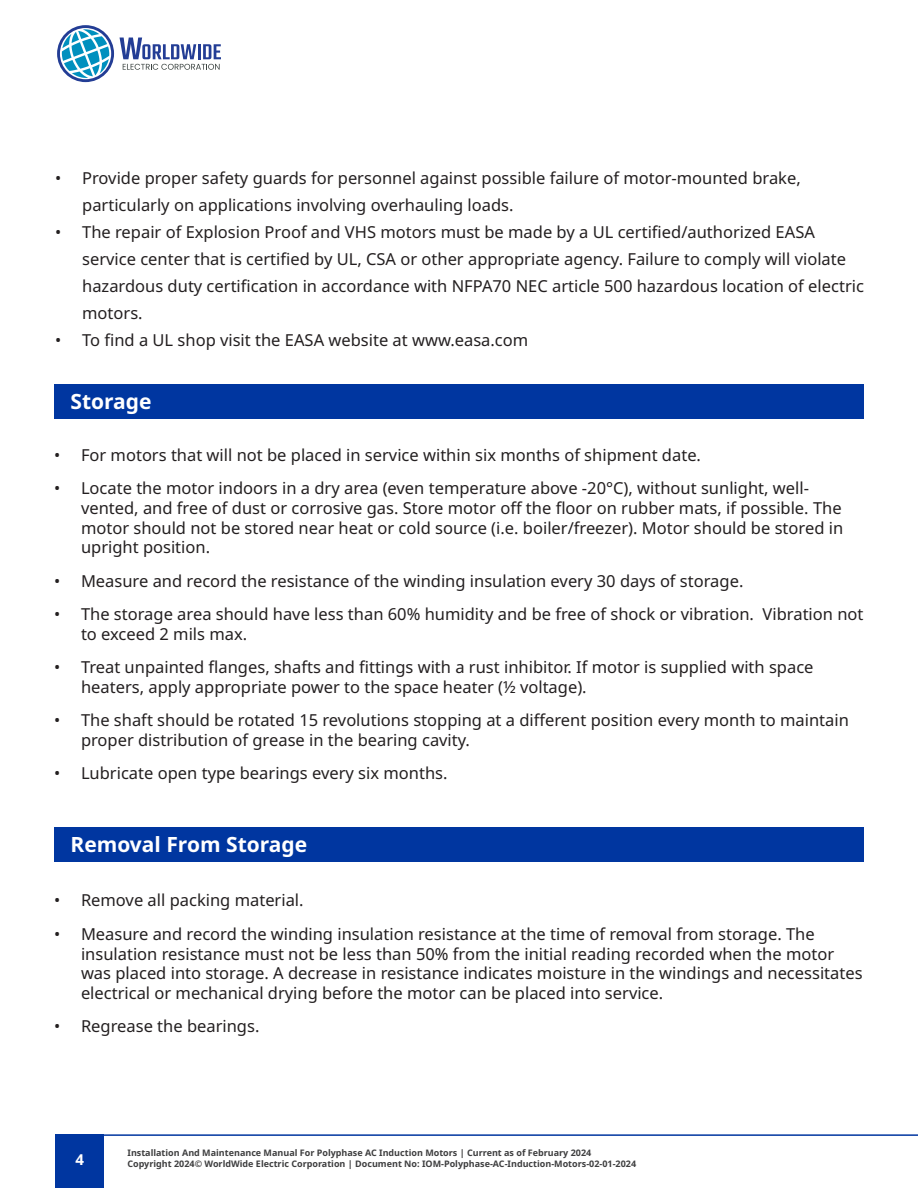
<style>
.page{position:relative;width:918px;height:1188px;background:#fff}
.page>*{position:absolute;margin:0;border:0;box-sizing:border-box;transform-origin:0 0}
.Headers_-_White{font:700 21px "Noto Sans";color:#fff}
.t1{font:16.5px/19.8px "Noto Sans";color:#231f20}
.t2{font:700 15px "Noto Sans";color:#fff}
.t3{font:700 9px/10.8px "Noto Sans";color:#3e3e3f}
</style>
<div class="page">
<div style="left:55px;top:1134px;width:49px;height:54px;background:#0036a0"></div>
<hr style="left:55px;top:1134px;width:863px;height:2px;background:#0036a0">
<svg style="left:57px;top:25px;width:57px;height:57px"></svg>
<svg style="left:120px;top:38px;width:101px;height:32px"></svg>
<div style="left:54px;top:384px;width:810px;height:35px;background:#0036a0"></div>
<div style="left:54px;top:827px;width:810px;height:35px;background:#0036a0"></div>
<p class="t1" style="left:82px;top:165px;width:720px;line-height:27px;text-indent:-27px">• Provide proper safety guards for personnel against possible failure of motor-mounted brake, particularly on applications involving overhauling loads.</p>
<p class="t1" style="left:82px;top:219px;width:783px;line-height:27px;text-indent:-27px">• The repair of Explosion Proof and VHS motors must be made by a UL certified/authorized EASA service center that is certified by UL, CSA or other appropriate agency. Failure to comply will violate hazardous duty certification in accordance with NFPA70 NEC article 500 hazardous location of electric motors.</p>
<p class="t1" style="left:55px;top:331px;width:475px">• To find a UL shop visit the EASA website at www.easa.com</p>
<p class="Headers_-_White" style="left:70px;top:389px;width:83px">Storage</p>
<p class="t1" style="left:54px;top:445px;width:649px">• For motors that will not be placed in service within six months of shipment date.</p>
<p class="t1" style="left:81px;top:478px;width:764px;text-indent:-27px">• Locate the motor indoors in a dry area (even temperature above -20°C), without sunlight, well&shy;vented, and free of dust or corrosive gas. Store motor off the floor on rubber mats, if possible. The motor should not be stored near heat or cold source (i.e. boiler/freezer). Motor should be stored in upright position.</p>
<p class="t1" style="left:54px;top:571px;width:691px">• Measure and record the resistance of the winding insulation every 30 days of storage.</p>
<p class="t1" style="left:81px;top:604px;width:784px;text-indent:-27px">• The storage area should have less than 60% humidity and be free of shock or vibration. Vibration not to exceed 2 mils max.</p>
<p class="t1" style="left:81px;top:658px;width:734px;text-indent:-27px">• Treat unpainted flanges, shafts and fittings with a rust inhibitor. If motor is supplied with space heaters, apply appropriate power to the space heater (½ voltage).</p>
<p class="t1" style="left:81px;top:711px;width:769px;text-indent:-27px">• The shaft should be rotated 15 revolutions stopping at a different position every month to maintain proper distribution of grease in the bearing cavity.</p>
<p class="t1" style="left:54px;top:764px;width:395px">• Lubricate open type bearings every six months.</p>
<p class="Headers_-_White" style="left:70px;top:832px;width:238px">Removal From Storage</p>
<p class="t1" style="left:54px;top:891px;width:251px">• Remove all packing material.</p>
<p class="t1" style="left:81px;top:924px;width:783px;text-indent:-27px">• Measure and record the winding insulation resistance at the time of removal from storage. The insulation resistance must not be less than 50% from the initial reading recorded when the motor was placed into storage. A decrease in resistance indicates moisture in the windings and necessitates electrical or mechanical drying before the motor can be placed into service.</p>
<p class="t1" style="left:54px;top:1017px;width:207px">• Regrease the bearings.</p>
<p class="t2" style="left:75px;top:1151px;width:10px">4</p>
<p class="t3" style="left:128px;top:1148px;width:510px">Installation And Maintenance Manual For Polyphase AC Induction Motors | Current as of February 2024<br>Copyright 2024© WorldWide Electric Corporation | Document No: IOM-Polyphase-AC-Induction-Motors-02-01-2024</p>
</div>
